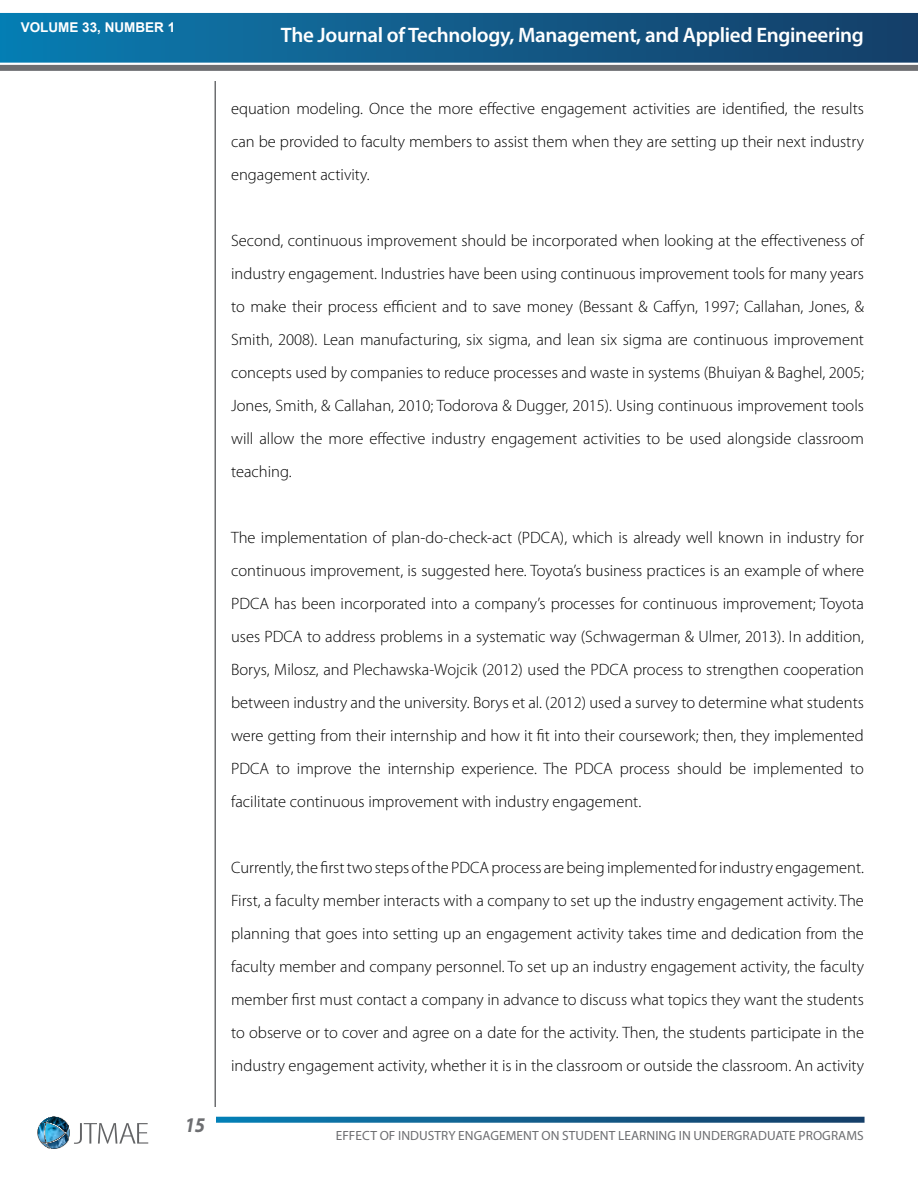
<style>
.page{position:relative;width:918px;height:1188px;background:#fff}
.page>*{position:absolute;margin:0;border:0;box-sizing:border-box;transform-origin:0 0}
.t1{font:600 21px "Myriad Pro";letter-spacing:-.015em;color:#fff}
.t2{font:italic 700 21px "Myriad Pro";color:#6d6e71;scale:.9 1}
.t3{font:300 16.5px/33px "Myriad Pro";color:#000;text-align:justify}
.t4{font:700 13.5px "Arial";color:#fff}
.t5{font:13.35px "Myriad Pro";letter-spacing:.005em;color:#6d6e71}
</style>
<div class="page">
<div style="left:0;top:65px;width:918px;height:6px;background:#6d6e71"></div>
<svg style="left:216px;top:1117px;width:649px;height:6px;background:#1b6591"></svg>
<svg style="left:0;top:13px;width:918px;height:50px;background:#125d8c"></svg>
<hr style="left:214px;top:81px;width:2px;height:1026px;background:#6d6e71">
<svg style="left:38px;top:1117px;width:110px;height:32px"></svg>
<p class="t4" style="left:21px;top:20px;width:156px">VOLUME 33, NUMBER 1</p>
<p class="t2" style="left:185px;top:1112px;width:24px">15</p>
<p class="t1" style="left:281px;top:21px;width:585px">The Journal of Technology, Management, and Applied Engineering</p>
<p class="t3" style="left:231px;top:92px;width:634px">equation modeling. Once the more effective engagement activities are identified, the results can be provided to faculty members to assist them when they are setting up their next industry engagement activity.</p>
<p class="t3" style="left:231px;top:224px;width:634px">Second, continuous improvement should be incorporated when looking at the effectiveness of industry engagement. Industries have been using continuous improvement tools for many years to make their process efficient and to save money (Bessant &amp; Caffyn, 1997; Callahan, Jones, &amp; Smith, 2008). Lean manufacturing, six sigma, and lean six sigma are continuous improvement concepts used by companies to reduce processes and waste in systems (Bhuiyan &amp; Baghel, 2005; Jones, Smith, &amp; Callahan, 2010; Todorova &amp; Dugger, 2015). Using continuous improvement tools will allow the more effective industry engagement activities to be used alongside classroom teaching.</p>
<p class="t3" style="left:231px;top:521px;width:634px">The implementation of plan-do-check-act (PDCA), which is already well known in industry for continuous improvement, is suggested here. Toyota’s business practices is an example of where PDCA has been incorporated into a company’s processes for continuous improvement; Toyota uses PDCA to address problems in a systematic way (Schwagerman &amp; Ulmer, 2013). In addition, Borys, Milosz, and Plechawska-Wojcik (2012) used the PDCA process to strengthen cooperation between industry and the university. Borys et al. (2012) used a survey to determine what students were getting from their internship and how it fit into their coursework; then, they implemented PDCA to improve the internship experience. The PDCA process should be implemented to facilitate continuous improvement with industry engagement.</p>
<p class="t3" style="left:231px;top:851px;width:634px">Currently, the first two steps of the PDCA process are being implemented for industry engagement.<br>First, a faculty member interacts with a company to set up the industry engagement activity. The planning that goes into setting up an engagement activity takes time and dedication from the faculty member and company personnel. To set up an industry engagement activity, the faculty member first must contact a company in advance to discuss what topics they want the students to observe or to cover and agree on a date for the activity. Then, the students participate in the industry engagement activity, whether it is in the classroom or outside the classroom. An activity</p>
<p class="t5" style="left:336px;top:1127px;width:530px">EFFECT OF INDUSTRY ENGAGEMENT ON STUDENT LEARNING IN UNDERGRADUATE PROGRAMS</p>
</div>
